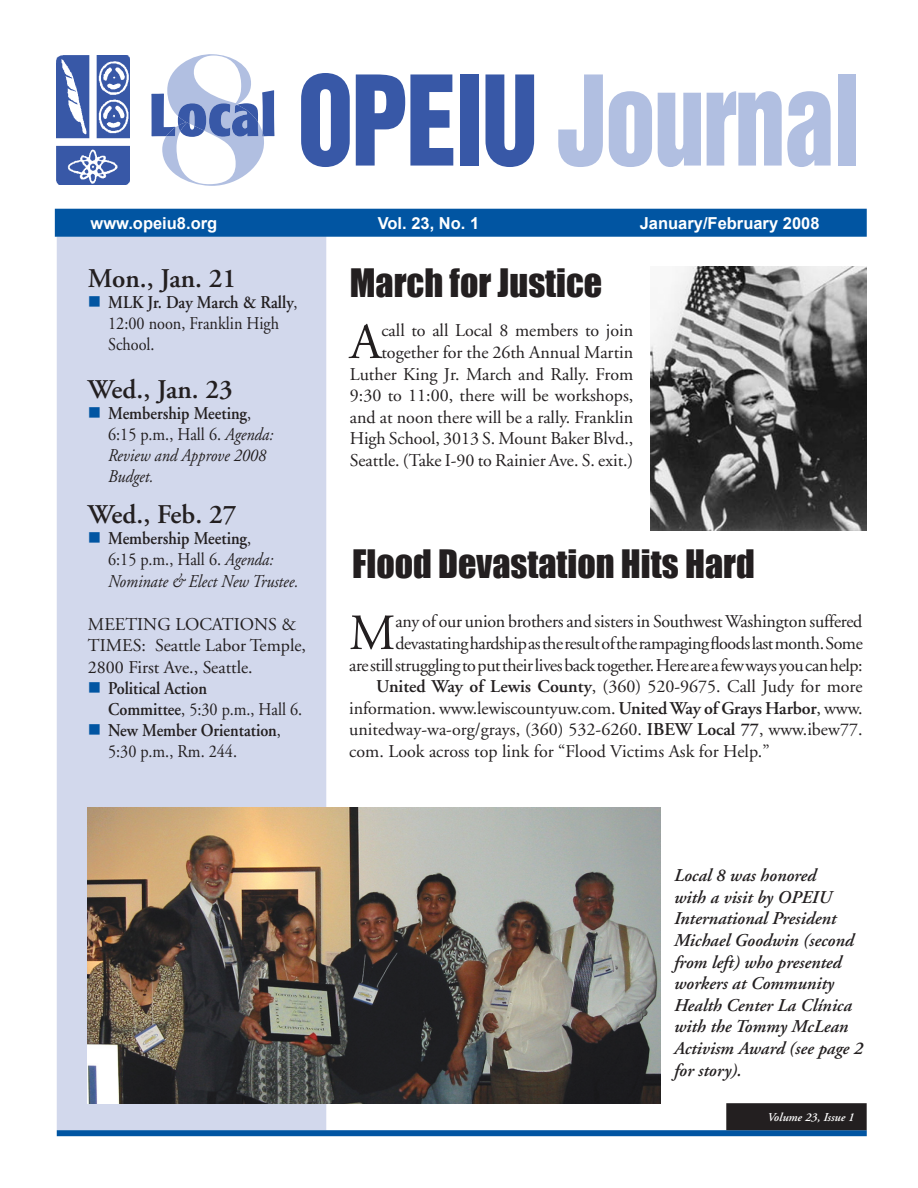
<style>
.page{position:relative;width:918px;height:1188px;background:#fff}
.page>*{position:absolute;margin:0;border:0;box-sizing:border-box;transform-origin:0 0}
.Drop_Cap_paragraph{font:50.55px "Adobe Garamond";color:#231f20}
.heading_1{font:36px "Impact";color:#231f20}
.Body_no_Indent{font:600 27px "Adobe Garamond";color:#231f20}
.Drop_Cap_paragraph-2{font:18px/21.6px "Adobe Garamond";letter-spacing:-.015em;color:#231f20;text-align:right}
.Body_Text{font:18px/21.6px "Adobe Garamond";color:#231f20;text-align:justify}
.t1{font:italic 600 18px/21.6px "Adobe Garamond";color:#231f20}
.Body_no_Indent-2{font:italic 18px/21.1px "Adobe Garamond";color:#231f20;scale:.9 1}
.Body_no_Indent-3{font:600 18px/21px "Adobe Garamond";color:#231f20;scale:.9 1}
.Body_no_Indent-4{font:18px/21.6px "Adobe Garamond";color:#231f20}
.Body_no_Indent-5{font:18px/21px "Adobe Garamond";color:#231f20;scale:.9 1}
.Volume_info{font:700 16.5px "Arial";color:#fff}
.Vol__Info_Reverse{font:italic 600 12px "Adobe Garamond";color:#fff}
.s1{color:#0155a2}
.s2{font-weight:600}
.s3{font-weight:600;font-style:normal}
.s4{font-style:normal}
.s5{font-weight:400}
</style>
<div class="page">
<div style="left:58px;top:237px;width:268px;height:892px;background:#d2d8ec"></div>
<div style="left:57px;top:236px;width:269px;height:894px;border:2px solid #d2d8ec"></div>
<div style="left:56px;top:209px;width:810px;height:27px;background:#0155a2"></div>
<div style="left:55px;top:209px;width:812px;height:28px;border:2px solid #0155a2"></div>
<div style="left:57px;top:1130px;width:810px;height:6px;background:#0155a2"></div>
<div style="left:727px;top:1104px;width:139px;height:25px;background:#231f20"></div>
<div style="left:726px;top:1103px;width:141px;height:27px;border:2px solid #231f20"></div>
<svg style="left:301px;top:73px;width:49px;height:94px"></svg>
<svg style="left:356px;top:74px;width:97px;height:92px"></svg>
<div style="left:460px;top:74px;width:19px;height:92px;background:#3858a7"></div>
<svg style="left:486px;top:74px;width:48px;height:93px"></svg>
<svg style="left:558px;top:74px;width:45px;height:93px"></svg>
<svg style="left:609px;top:91px;width:43px;height:76px"></svg>
<svg style="left:658px;top:93px;width:43px;height:74px;background:#bec9e6"></svg>
<svg style="left:707px;top:91px;width:124px;height:76px"></svg>
<div style="left:838px;top:74px;width:17px;height:92px;background:#b1bfe1"></div>
<img style="left:56px;top:56px;width:74px;height:129px">
<svg style="left:151px;top:54px;width:123px;height:132px"></svg>
<img style="left:88px;top:807px;width:572px;height:296px">
<img style="left:651px;top:266px;width:216px;height:265px">
<p class="Volume_info" style="left:91px;top:212px;width:128px">www.opeiu8.org</p>
<p class="Volume_info" style="left:378px;top:212px;width:103px">Vol. 23, No. 1</p>
<p class="Volume_info" style="left:640px;top:212px;width:181px">January/February 2008</p>
<p class="Body_no_Indent" style="left:88px;top:263px;width:150px">Mon., Jan. 21</p>
<p class="Body_no_Indent-5" style="left:108px;top:292px;width:212px;text-indent:-20px"><span class="s1">■</span> <span class="s2">MLK Jr. Day March &amp; Rally</span>,<br>12:00 noon, Franklin High<br>School.</p>
<p class="Body_no_Indent" style="left:88px;top:374px;width:147px">Wed., Jan. 23</p>
<p class="Body_no_Indent-2" style="left:108px;top:403px;width:185px;text-indent:-20px"><span class="s1">■</span> <span class="s3">Membership Meeting</span><span class="s4">,<br>6:15 p.m., Hall 6.</span> Agenda:<br>Review and Approve 2008<br>Budget.</p>
<p class="Body_no_Indent" style="left:88px;top:500px;width:150px">Wed., Feb. 27</p>
<p class="Body_no_Indent-2" style="left:108px;top:528px;width:213px;text-indent:-20px"><span class="s1">■</span> <span class="s3">Membership Meeting</span><span class="s4">,<br>6:15 p.m., Hall 6.</span> Agenda:<br>Nominate &amp; Elect New Trustee.</p>
<p class="Body_no_Indent-4" style="left:88px;top:614px;width:220px">MEETING LOCATIONS &amp;<br>TIMES: Seattle Labor Temple,<br>2800 First Ave., Seattle.</p>
<p class="Body_no_Indent-3" style="left:108px;top:678px;width:217px;text-indent:-20px"><span class="s1">■</span> Political Action<br>Com-mittee<span class="s5">, 5:30 p.m., Hall 6.</span></p>
<p class="Body_no_Indent-3" style="left:108px;top:720px;width:194px;text-indent:-20px"><span class="s1">■</span> New Member Orienta-tion<span class="s5">,<br>5:30 p.m., Rm. 244.</span></p>
<p class="heading_1" style="left:350px;top:255px;width:254px">March for Justice</p>
<p class="Drop_Cap_paragraph-2" style="left:350px;top:320px;width:285px">call to all Local 8 members to join together for the 26th Annual Martin Luther King Jr. March and Rally. From 9:30 to 11:00, there will be workshops, and at noon there will be a rally. Franklin High School, 3013 S. Mount Baker Blvd., Seattle. (Take I-90 to Rainier Ave. S. exit.)</p>
<p class="Drop_Cap_paragraph" style="left:350px;top:315px;width:33px">A</p>
<p class="heading_1" style="left:352px;top:536px;width:404px">Flood Devastation Hits Hard</p>
<p class="Drop_Cap_paragraph-2" style="left:349px;top:611px;width:515px">any of our union brothers and sisters in Southwest Washington suffered devastating hardship as the result of the rampaging floods last month. Some<br>are still struggling to put their lives back together. Here are a few ways you can help:</p>
<p class="Body_Text" style="left:349px;top:676px;width:515px;text-indent:27px"><span class="s2">United Way of Lewis County</span>, (360) 520-9675. Call Judy for more information. www.lewiscountyuw.com. <span class="s2">United Way of Grays Harbor</span>, www. unitedway-wa-org/grays, (360) 532-6260. <span class="s2">IBEW Local 77</span>, www.ibew77. com. Look across top link for “Flood Victims Ask for Help.”</p>
<p class="Drop_Cap_paragraph" style="left:349px;top:606px;width:48px">M</p>
<p class="t1" style="left:674px;top:865px;width:190px">Local 8 was honored<br>with a visit by OPEIU<br>International President<br>Michael Goodwin (second from left) who presented workers at Community<br>Health Center La Clínica with the Tommy McLean<br>Activism Award (see page 2 for story).</p>
<p class="Vol__Info_Reverse" style="left:768px;top:1111px;width:88px">Volume 23, Issue 1</p>
</div>
